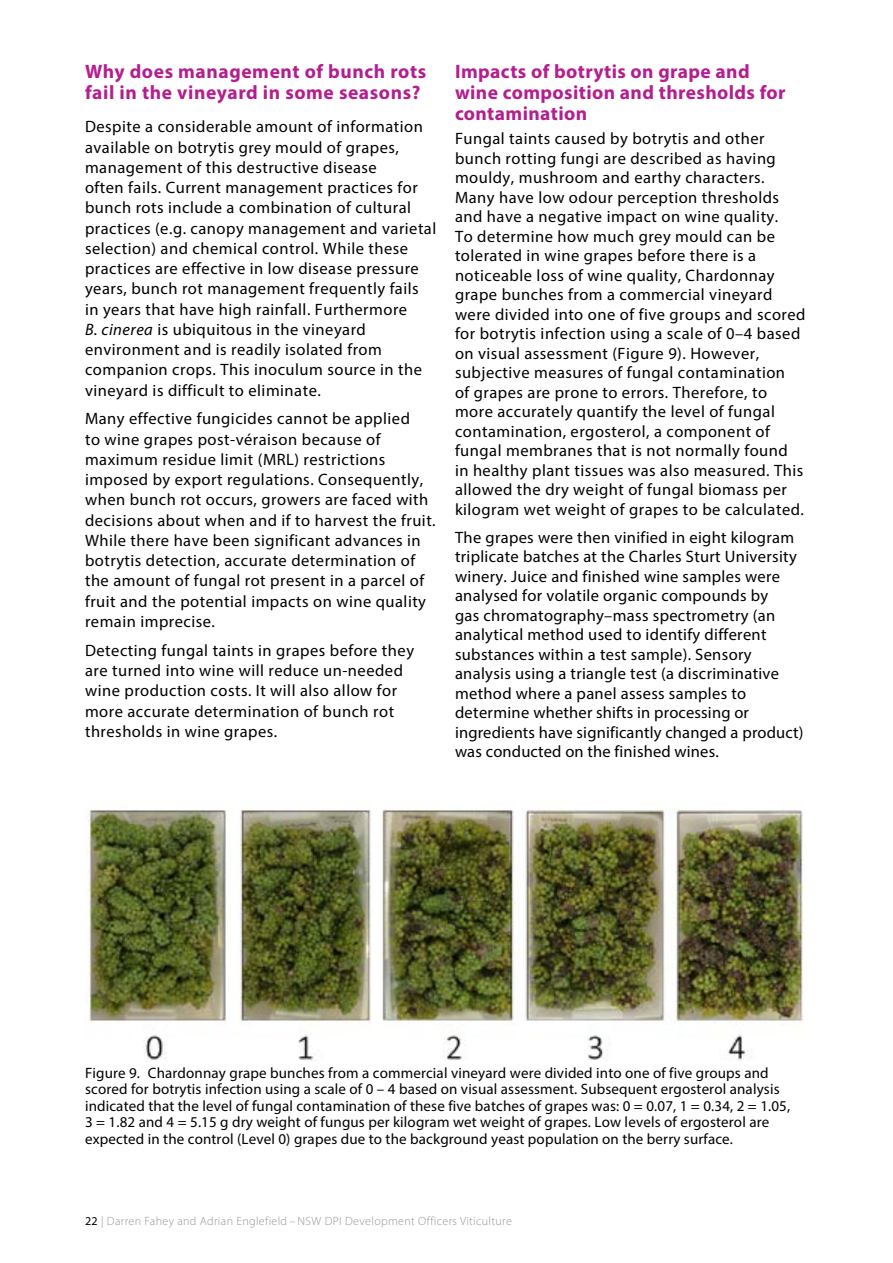
<style>
.page{position:relative;width:893px;height:1263px;background:#fff}
.page>*{position:absolute;margin:0;border:0;box-sizing:border-box;transform-origin:0 0}
.heading_2{font:700 19.5px/21px "Myriad Pro";letter-spacing:.02em;color:#b41e8e}
.text{font:16.5px/19.5px "Myriad Pro";letter-spacing:.03em;color:#000}
.t1{font:15px/16.5px "Myriad Pro";letter-spacing:.01em;color:#000}
.t2{font:300 12px "Myriad Pro";letter-spacing:.03em;color:#939598}
.s1{font-style:italic}
.s2{font-weight:400;color:#000}
</style>
<div class="page">
<img style="left:85px;top:809px;width:719px;height:252px">
<p class="heading_2" style="left:85px;top:61px;width:343px">Why does management of bunch rots fail in the vineyard in some seasons?</p>
<p class="text" style="left:85px;top:116px;width:353px;line-height:20.2px">Despite a considerable amount of information available on botrytis grey mould of grapes, management of this destructive disease<br>often fails. Current management practices for bunch rots include a combination of cultural practices (e.g. canopy management and varietal selection) and chemical control. While these practices are effective in low disease pressure years, bunch rot management frequently fails in years that have high rainfall. Furthermore<br><span class="s1">B. cinerea</span> is ubiquitous in the vineyard environment and is readily isolated from companion crops. This inoculum source in the vineyard is difficult to eliminate.</p>
<p class="text" style="left:85px;top:408px;width:352px;line-height:20.2px">Many effective fungicides cannot be applied<br>to wine grapes post-véraison because of maximum residue limit (MRL) restrictions imposed by export regulations. Consequently, when bunch rot occurs, growers are faced with decisions about when and if to harvest the fruit.<br>While there have been significant advances in botrytis detection, accurate determination of the amount of fungal rot present in a parcel of fruit and the potential impacts on wine quality remain imprecise.</p>
<p class="text" style="left:85px;top:640px;width:331px;line-height:20.2px">Detecting fungal taints in grapes before they are turned into wine will reduce un-needed wine production costs. It will also allow for more accurate determination of bunch rot thresholds in wine grapes.</p>
<p class="heading_2" style="left:455px;top:61px;width:332px">Impacts of botrytis on grape and wine composition and thresholds for contamination</p>
<p class="text" style="left:455px;top:129px;width:352px">Fungal taints caused by botrytis and other bunch rotting fungi are described as having mouldy, mushroom and earthy characters.<br>Many have low odour perception thresholds and have a negative impact on wine quality.<br>To determine how much grey mould can be tolerated in wine grapes before there is a noticeable loss of wine quality, Chardonnay grape bunches from a commercial vineyard were divided into one of five groups and scored for botrytis infection using a scale of 0–4 based on visual assessment (Figure 9). However, subjective measures of fungal contamination<br>of grapes are prone to errors. Therefore, to more accurately quantify the level of fungal contamination, ergosterol, a component of fungal membranes that is not normally found<br>in healthy plant tissues was also measured. This allowed the dry weight of fungal biomass per kilogram wet weight of grapes to be calculated.</p>
<p class="text" style="left:455px;top:527px;width:350px">The grapes were then vinified in eight kilogram triplicate batches at the Charles Sturt University winery. Juice and finished wine samples were analysed for volatile organic compounds by<br>gas chromatography–mass spectrometry (an analytical method used to identify different substances within a test sample). Sensory analysis using a triangle test (a discriminative method where a panel assess samples to determine whether shifts in processing or ingredients have significantly changed a product) was conducted on the finished wines.</p>
<p class="t1" style="left:85px;top:1064px;width:707px">Figure 9. Chardonnay grape bunches from a commercial vineyard were divided into one of five groups and scored for botrytis infection using a scale of 0 – 4 based on visual assessment. Subsequent ergosterol analysis indicated that the level of fungal contamination of these five batches of grapes was: 0 = 0.07, 1 = 0.34, 2 = 1.05, 3 = 1.82 and 4 = 5.15 g dry weight of fungus per kilogram wet weight of grapes. Low levels of ergosterol are expected in the control (Level 0) grapes due to the background yeast population on the berry surface.</p>
<p class="t2" style="left:85px;top:1214px;width:428px"><span class="s2">22</span> | Darren Fahey and Adrian Englefield – NSW DPI Development Officers Viticulture</p>
</div>
